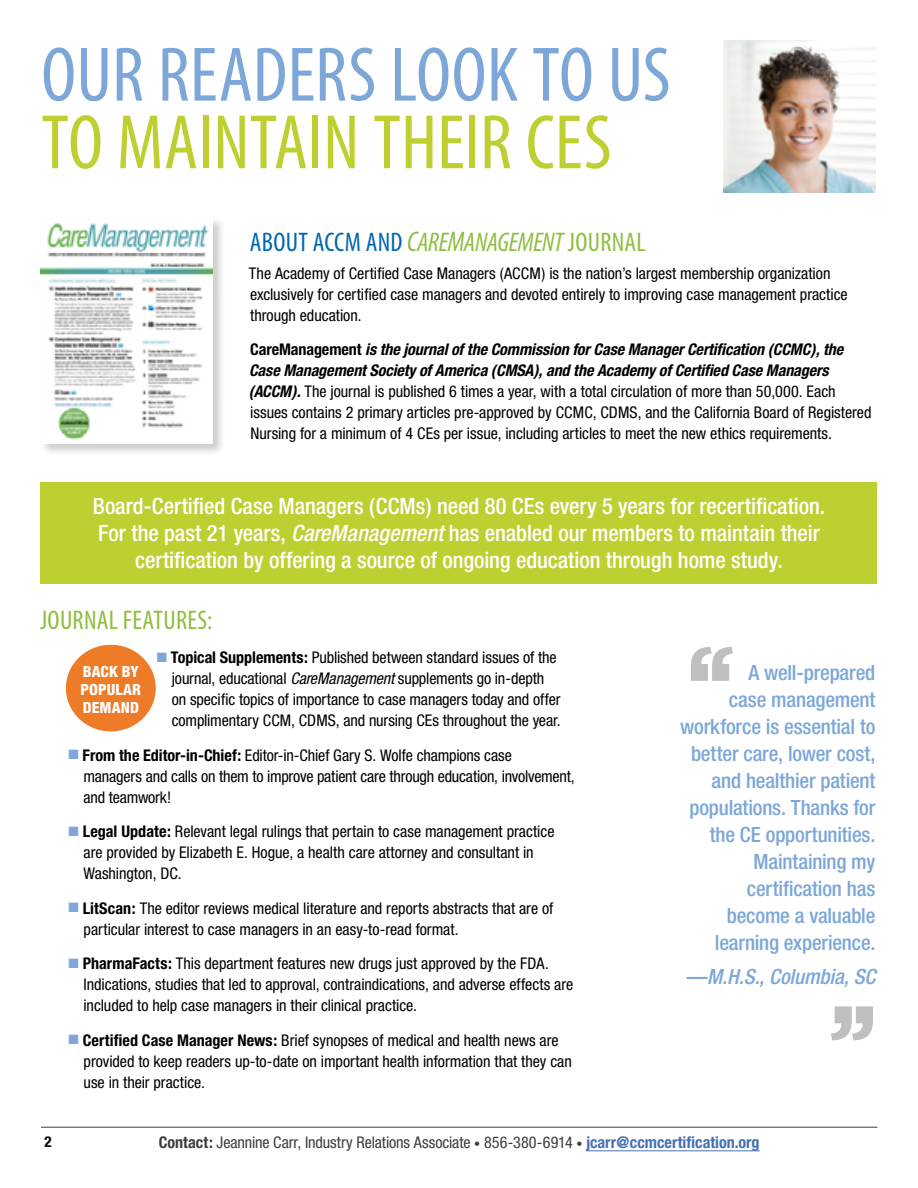
<style>
.page{position:relative;width:918px;height:1188px;background:#fff}
.page>*{position:absolute;margin:0;border:0;box-sizing:border-box;transform-origin:0 0}
.t1{font:700 105.6px "Gotham";color:#bfbfbf}
.t2{font:condensed 78px/67.7px "Myriad Pro";color:#7ca7d8}
.t3{font:condensed 27px "Myriad Pro";letter-spacing:.01em;color:#0067af}
.t4{font:condensed 27px "Myriad Pro";letter-spacing:.015em;color:#8ebe3f}
.t5{font:500 condensed 22.5px/27px "Helvetica Neue";letter-spacing:-.005em;color:#fff;text-align:center}
.t6{font:500 condensed 21px/27px "Helvetica Neue";letter-spacing:-.01em;color:#7ca7d8;text-align:right}
.t7{font:italic 500 condensed 21px "Helvetica Neue";letter-spacing:-.005em;color:#7ca7d8}
.t8{font:condensed 16.2px/21px "Helvetica Neue";letter-spacing:-.005em;color:#000}
.t9{font:condensed 16.2px "Helvetica Neue";letter-spacing:-.005em;color:#3d3d3d}
.t10{font:800 condensed 15.45px/18px "Helvetica Neue";letter-spacing:.005em;color:#fff}
.t11{font:700 condensed 15px "Helvetica Neue";color:#000}
.s1{color:#becf31}
.s2{font-family:"Myriad Pro Cond It SC950";font-stretch:normal;font-size:28.5px;color:#8ebe3f}
.s3{font-family:"Myriad Pro Cond It SC950";font-stretch:normal;color:#8ebe3f}
.s4{color:#8ebe3f}
.s5{font-weight:700}
.s6{font-weight:700;font-style:italic}
.s7{font-style:italic}
.s8{color:#7ca7d8}
.s9{font-size:12px}
.s10{font-weight:700;color:#466fb2}
</style>
<div class="page">
<hr style="left:41px;top:1127px;width:837px;height:1px;background:#3d3d3d">
<hr style="left:586px;top:1150px;width:174px;height:1px;background:#466fb2">
<div style="left:40px;top:482px;width:838px;height:102px;background:#becf31"></div>
<div style="left:40px;top:217px;width:186px;height:240px;background:#000;opacity:.2"></div>
<img style="left:40px;top:218px;width:173px;height:226px">
<img style="left:724px;top:40px;width:151px;height:152px">
<div style="left:66px;top:645px;width:90px;height:86px;background:#ee7b28;border-radius:50%"></div>
<p class="t2" style="left:41px;top:40px;width:631px">OUR READERS LOOK TO US<br><span class="s1">TO MAINTAIN THEIR CES</span></p>
<p class="t3" style="left:250px;top:226px;width:398px">ABOUT ACCM AND <span class="s2">C</span><span class="s3">ARE</span><span class="s2">M</span><span class="s3">ANAGEMENT</span> <span class="s4">JOURNAL</span></p>
<p class="t8" style="left:249px;top:263px;width:600px">The Academy of Certified Case Managers (ACCM) is the nation’s largest membership organization exclusively for certified case managers and devoted entirely to improving case management practice through education.</p>
<p class="t8" style="left:249px;top:339px;width:624px"><span class="s5">CareManagement</span> <span class="s6">is the journal of the Commission for Case Manager Certification (CCMC), the Case Management Society of America (CMSA), and the Academy of Certified Case Managers (ACCM).</span> The journal is published 6 times a year, with a total circulation of more than 50,000. Each issues contains 2 primary articles pre-approved by CCMC, CDMS, and the California Board of Registered Nursing for a minimum of 4 CEs per issue, including articles to meet the new ethics requirements.</p>
<p class="t5" style="left:93px;top:492px;width:734px">Board-Certified Case Managers (CCMs) need 80 CEs every 5 years for recertification.<br>For the past 21 years, <span class="s7">CareManagement</span> has enabled our members to maintain their certification by offering a source of ongoing education through home study.</p>
<p class="t4" style="left:40px;top:604px;width:174px">JOURNAL FEATURES:</p>
<p class="t8" style="left:172px;top:647px;width:390px;text-indent:-15px"><span class="s8">■</span> <span class="s5">Topical Supplements:</span> Published between standard issues of the journal, educational <span class="s7">CareManagement</span> supplements go in-depth on specific topics of importance to case managers today and offer complimentary CCM, CDMS, and nursing CEs throughout the year.</p>
<p class="t8" style="left:83px;top:744px;width:493px;text-indent:-15px"><span class="s8">■</span> <span class="s5">From the Editor-in-Chief:</span> Editor-in-Chief Gary S. Wolfe champions case<br>managers and calls on them to improve patient care through education, involvement, and teamwork!</p>
<p class="t8" style="left:83px;top:821px;width:473px;text-indent:-15px"><span class="s8">■</span> <span class="s5">Legal Update:</span> Relevant legal rulings that pertain to case management practice are provided by Elizabeth E. Hogue, a health care attorney and consultant in<br>Washington, DC.</p>
<p class="t8" style="left:84px;top:897px;width:471px;text-indent:-15px"><span class="s8">■</span> <span class="s5">LitScan:</span> The editor reviews medical literature and reports abstracts that are of particular interest to case managers in an easy-to-read format.</p>
<p class="t8" style="left:84px;top:953px;width:491px;text-indent:-15px"><span class="s8">■</span> <span class="s5">PharmaFacts:</span> This department features new drugs just approved by the FDA.<br>Indications, studies that led to approval, contraindications, and adverse effects are included to help case managers in their clinical practice.</p>
<p class="t8" style="left:84px;top:1029px;width:490px;text-indent:-15px"><span class="s8">■</span> <span class="s5">Certified Case Manager News:</span> Brief synopses of medical and health news are provided to keep readers up-to-date on important health information that they can use in their practice.</p>
<p class="t10" style="left:80px;top:662px;width:62px">BACK BY<br>POPULAR<br>DEMAND</p>
<p class="t1" style="left:685px;top:623px;width:53px">‘‘</p>
<p class="t6" style="left:680px;top:659px;width:197px">A well-prepared<br>case management workforce is essential to better care, lower cost, and healthier patient populations. Thanks for the CE opportunities.<br>Maintaining my certification has become a valuable learning experience.</p>
<p class="t7" style="left:685px;top:964px;width:191px">—M.H.S., Columbia, SC</p>
<p class="t1" style="left:828px;top:982px;width:53px">’’</p>
<p class="t11" style="left:45px;top:1133px;width:9px">2</p>
<p class="t9" style="left:159px;top:1133px;width:602px"><span class="s5">Contact:</span> Jeannine Carr, Industry Relations Associate <span class="s9">•</span> 856-380-6914 <span class="s9">•</span> <span class="s10">jcarr@ccmcertification.org</span></p>
</div>
